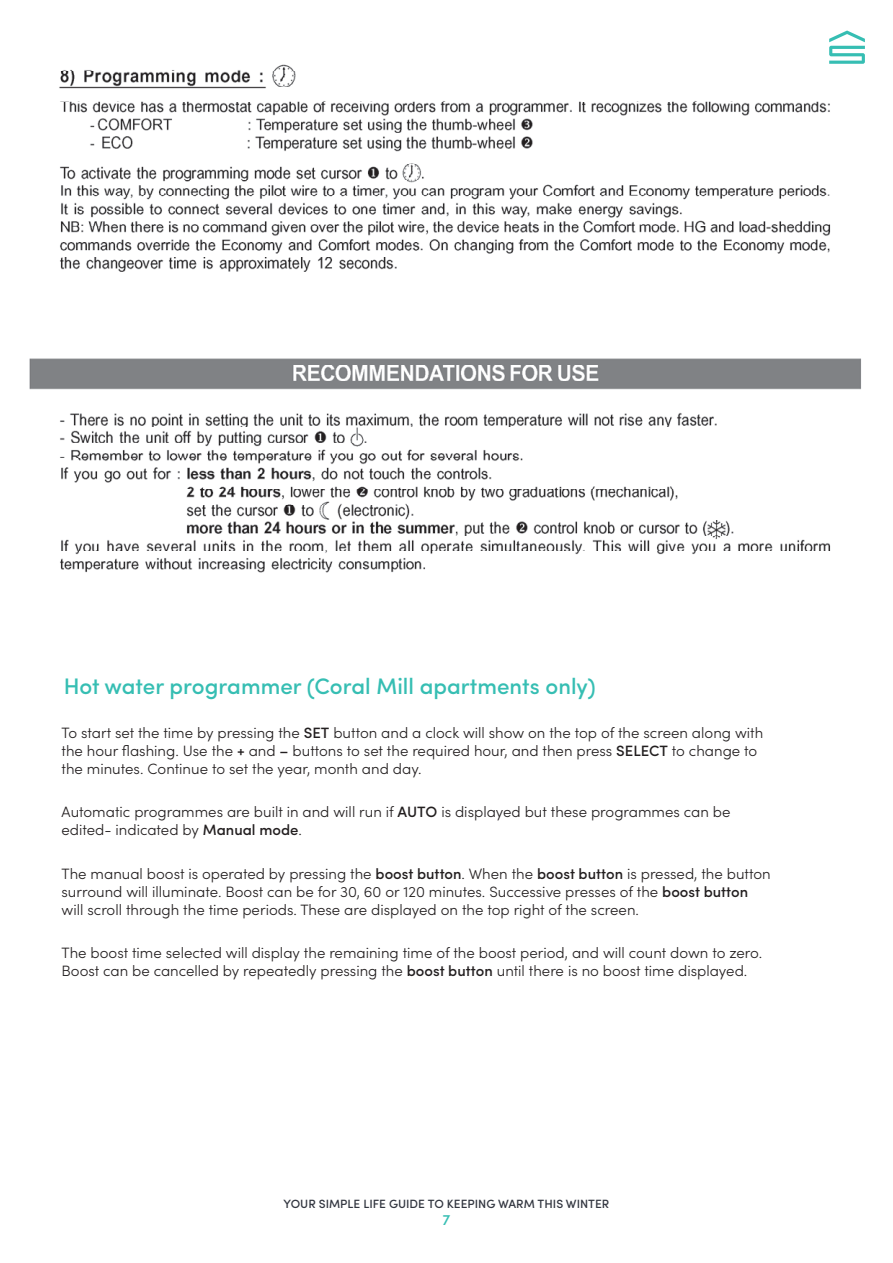
<style>
.page{position:relative;width:893px;height:1263px;background:#fff}
.page>*{position:absolute;margin:0;border:0;box-sizing:border-box;transform-origin:0 0}
.t1{font:500 22.5px "Sofia Pro";color:#36beb3}
.t2{font:300 15px/18px "Sofia Pro";color:#231f20}
.t3{font:500 15px "Sofia Pro";color:#36beb3}
.t4{font:500 12px "Sofia Pro";color:#323640}
.s1{font-weight:500}
</style>
<div class="page">
<img style="left:29px;top:64px;width:832px;height:509px">
<svg style="left:829px;top:31px;width:36px;height:33px"></svg>
<h1 class="t1" style="left:64px;top:669px;width:533px">Hot water programmer (Coral Mill apartments only)</h1>
<p class="t2" style="left:62px;top:722px;width:703px">To start set the time by pressing the <span class="s1">SET</span> button and a clock will show on the top of the screen along with the hour flashing. Use the <span class="s1">+</span> and <span class="s1">–</span> buttons to set the required hour, and then press <span class="s1">SELECT</span> to change to the minutes. Continue to set the year, month and day.</p>
<p class="t2" style="left:62px;top:802px;width:670px">Automatic programmes are built in and will run if <span class="s1">AUTO</span> is displayed but these programmes can be edited- indicated by <span class="s1">Manual mode</span>.</p>
<p class="t2" style="left:62px;top:863px;width:711px">The manual boost is operated by pressing the <span class="s1">boost button</span>. When the <span class="s1">boost button</span> is pressed, the button surround will illuminate. Boost can be for 30, 60 or 120 minutes. Successive presses of the <span class="s1">boost button </span>will scroll through the time periods. These are displayed on the top right of the screen.</p>
<p class="t2" style="left:62px;top:943px;width:702px">The boost time selected will display the remaining time of the boost period, and will count down to zero.<br>Boost can be cancelled by repeatedly pressing the <span class="s1">boost button</span> until there is no boost time displayed.</p>
<p class="t4" style="left:284px;top:1195px;width:327px">YOUR SIMPLE LIFE GUIDE TO KEEPING WARM THIS WINTER</p>
<p class="t3" style="left:442px;top:1208px;width:9px">7</p>
</div>
